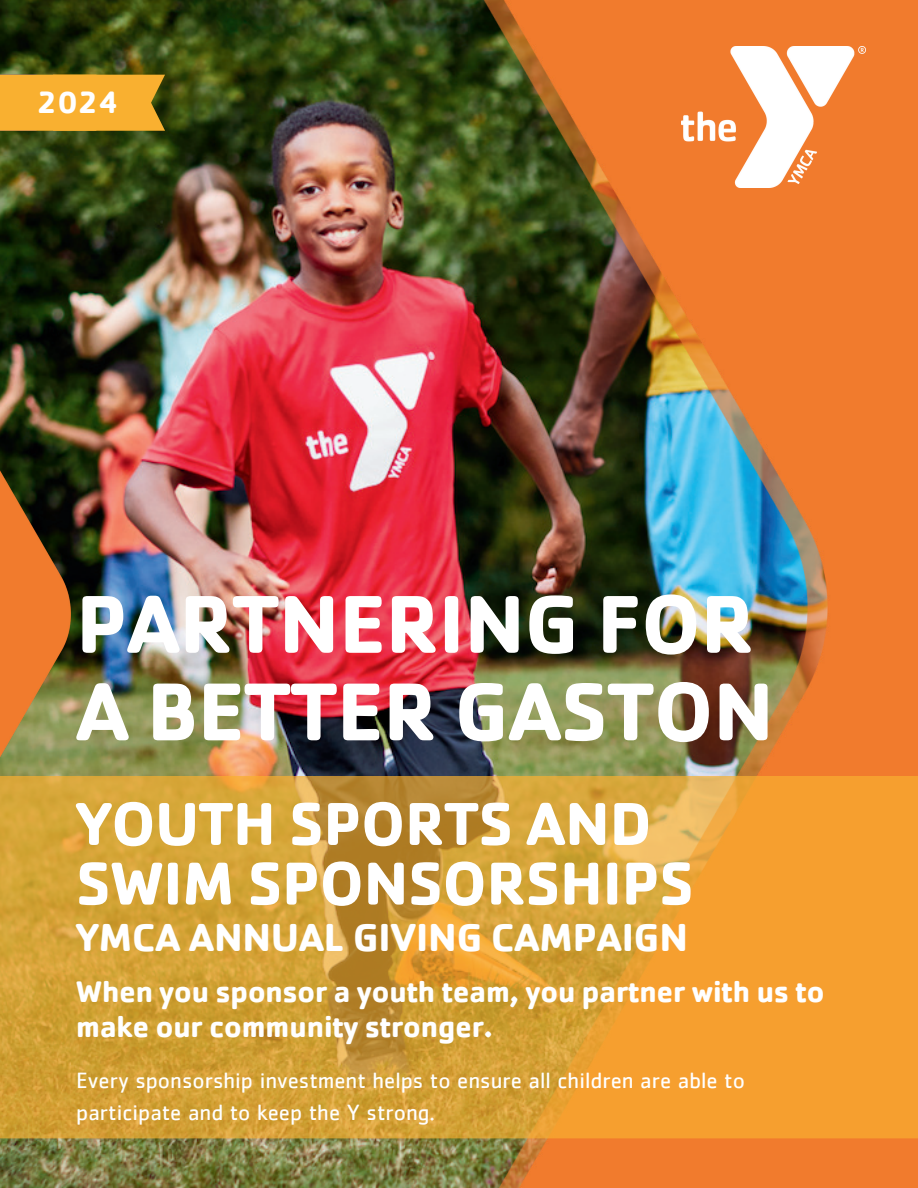
<style>
.page{position:relative;width:918px;height:1188px;background:#fff}
.page>*{position:absolute;margin:0;border:0;box-sizing:border-box;transform-origin:0 0}
.t1{font:700 84.9px/87.6px "Cachet W05";color:#fff}
.t2{font:700 62.85px/59.7px "Cachet W05";color:#fff}
.t3{font:700 40.35px "Cachet W05";color:#fff}
.t4{font:700 31.95px "Cachet";color:#fff}
.t5{font:700 30.6px/35px "Cachet W05";color:#fff}
.t6{font:22.8px/31.5px "Cachet";color:#fff}
</style>
<div class="page">
<img style="left:0;top:0;width:99px;height:1188px">
<img style="left:119px;top:0;width:799px;height:1188px">
<img style="left:0;top:256px;width:225px;height:520px">
<svg style="left:0;top:776px;width:918px;height:362px"></svg>
<img style="left:682px;top:47px;width:183px;height:140px">
<div style="left:0;top:75px;width:165px;height:56px;background:#f9b030"></div>
<h3 class="t4" style="left:37px;top:82px;width:83px">2024</h3>
<h1 class="t1" style="left:76px;top:580px;width:699px">PARTNERING FOR<br>A BETTER GASTON</h1>
<h2 class="t2" style="left:76px;top:794px;width:619px">YOUTH SPORTS AND<br>SWIM SPONSORSHIPS</h2>
<h3 class="t3" style="left:76px;top:913px;width:613px">YMCA ANNUAL GIVING CAMPAIGN</h3>
<h3 class="t5" style="left:76px;top:975px;width:750px">When you sponsor a youth team, you partner with us to make our community stronger.</h3>
<p class="t6" style="left:76px;top:1065px;width:670px">Every sponsorship investment helps to ensure all children are able to participate and to keep the Y strong.</p>
</div>
